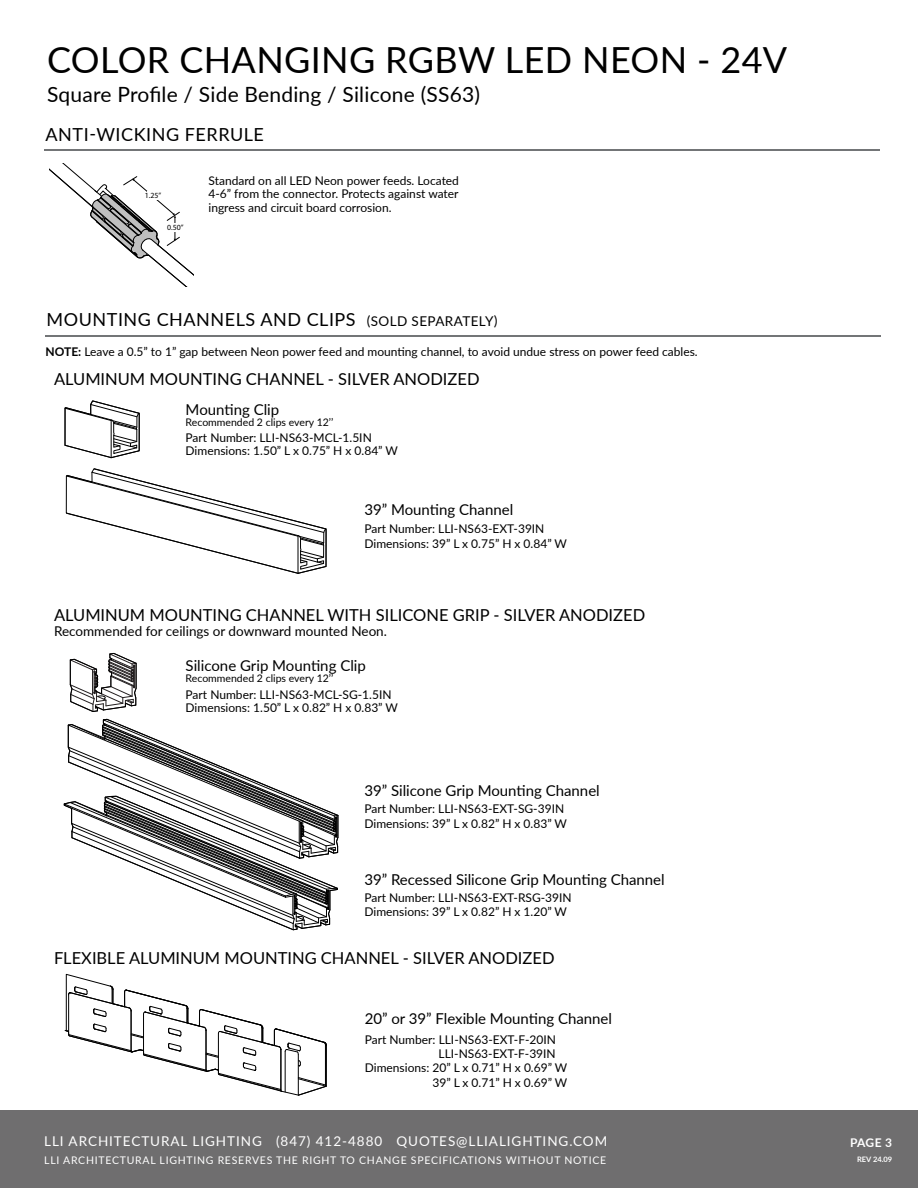
<style>
.page{position:relative;width:918px;height:1188px;background:#fff}
.page>*{position:absolute;margin:0;border:0;box-sizing:border-box;transform-origin:0 0}
.t1{font:36px "Lato";letter-spacing:.01em;color:#000}
.t2{font:21px "Lato";letter-spacing:.01em;color:#000}
.t3{font:18px "Lato";letter-spacing:.03em;color:#000}
.t4{font:16.5px "Lato";color:#000}
.t5{font:15px "Lato";color:#000}
.t6{font:13.5px "Lato";letter-spacing:.07em;color:#fff}
.t7{font:13.5px "Lato";color:#000}
.t8{font:12px/14.4px "Lato";color:#000}
.t9{font:700 12px "Lato";color:#fff}
.t10{font:10.5px "Lato";letter-spacing:.07em;color:#fff}
.t11{font:10.5px "Lato";color:#000}
.t12{font:7.8px "Myriad Pro";color:#000}
.t13{font:700 7.5px "Lato";color:#fff}
.s1{font-size:13.5px}
.s2{font-weight:700}
</style>
<div class="page">
<div style="left:0;top:1110px;width:918px;height:78px;background:#6f6e6f"></div>
<svg style="left:50px;top:163px;width:144px;height:123px"></svg>
<div style="left:147px;top:191px;width:18px;height:8px;background:#fff"></div>
<div style="left:166px;top:223px;width:18px;height:8px;background:#fff"></div>
<hr style="left:44px;top:150px;width:836px;height:1px;background:#737577">
<hr style="left:45px;top:335px;width:836px;height:2px;background:#737577">
<svg style="left:64px;top:400px;width:263px;height:174px"></svg>
<svg style="left:65px;top:974px;width:262px;height:122px"></svg>
<svg style="left:63px;top:653px;width:276px;height:278px"></svg>
<h1 class="t1" style="left:47px;top:34px;width:742px">COLOR CHANGING RGBW LED NEON - 24V</h1>
<h2 class="t2" style="left:47px;top:79px;width:435px">Square Profile / Side Bending / Silicone (SS63)</h2>
<h3 class="t3" style="left:46px;top:121px;width:220px">ANTI-WICKING FERRULE</h3>
<p class="t12" style="left:145px;top:191px;width:18px">1.25”</p>
<p class="t12" style="left:167px;top:223px;width:18px">0.50”</p>
<p class="t8" style="left:208px;top:173px;width:252px;line-height:13.5px;text-align:justify">Standard on all LED Neon power feeds. Located 4-6” from the connector. Protects against water ingress and circuit board corrosion.</p>
<h3 class="t3" style="left:47px;top:307px;width:453px">MOUNTING CHANNELS AND CLIPS <span class="s1">(SOLD SEPARATELY)</span></h3>
<p class="t8" style="left:46px;top:344px;width:654px"><span class="s2">NOTE:</span> Leave a 0.5” to 1” gap between Neon power feed and mounting channel, to avoid undue stress on power feed cables.</p>
<h3 class="t4" style="left:54px;top:367px;width:427px">ALUMINUM MOUNTING CHANNEL - SILVER ANODIZED</h3>
<p class="t5" style="left:186px;top:398px;width:95px">Mounting Clip</p>
<p class="t8" style="left:186px;top:430px;width:188px">Part Number: LLI-NS63-MCL-1.5IN</p>
<p class="t11" style="left:186px;top:415px;width:149px">Recommended 2 clips every 12’’</p>
<p class="t8" style="left:186px;top:443px;width:214px">Dimensions: 1.50” L x 0.75” H x 0.84” W</p>
<p class="t5" style="left:364px;top:499px;width:150px">39” Mounting Channel</p>
<p class="t8" style="left:364px;top:521px;width:204px">Part Number: LLI-NS63-EXT-39IN<br>Dimensions: 39” L x 0.75” H x 0.84” W</p>
<h3 class="t4" style="left:54px;top:603px;width:593px">ALUMINUM MOUNTING CHANNEL WITH SILICONE GRIP - SILVER ANODIZED</h3>
<p class="t7" style="left:54px;top:622px;width:335px">Recommended for ceilings or downward mounted Neon.</p>
<p class="t5" style="left:186px;top:655px;width:182px">Silicone Grip Mounting Clip</p>
<p class="t8" style="left:186px;top:687px;width:207px">Part Number: LLI-NS63-MCL-SG-1.5IN</p>
<p class="t11" style="left:186px;top:671px;width:149px">Recommended 2 clips every 12’’</p>
<p class="t8" style="left:186px;top:700px;width:214px">Dimensions: 1.50” L x 0.82” H x 0.83” W</p>
<p class="t5" style="left:364px;top:780px;width:237px">39” Silicone Grip Mounting Channel</p>
<p class="t8" style="left:364px;top:801px;width:204px">Part Number: LLI-NS63-EXT-SG-39IN<br>Dimensions: 39” L x 0.82” H x 0.83” W</p>
<p class="t5" style="left:364px;top:869px;width:302px">39” Recessed Silicone Grip Mounting Channel</p>
<p class="t8" style="left:364px;top:890px;width:209px">Part Number: LLI-NS63-EXT-RSG-39IN<br>Dimensions: 39” L x 0.82” H x 1.20” W</p>
<h3 class="t4" style="left:54px;top:947px;width:502px">FLEXIBLE ALUMINUM MOUNTING CHANNEL - SILVER ANODIZED</h3>
<p class="t5" style="left:365px;top:1008px;width:249px">20” or 39” Flexible Mounting Channel</p>
<p class="t8" style="left:365px;top:1032px;width:193px">Part Number: LLI-NS63-EXT-F-20IN</p>
<p class="t8" style="left:439px;top:1046px;width:119px">LLI-NS63-EXT-F-39IN</p>
<p class="t8" style="left:365px;top:1060px;width:204px">Dimensions: 20” L x 0.71” H x 0.69” W</p>
<p class="t8" style="left:432px;top:1075px;width:136px">39” L x 0.71” H x 0.69” W</p>
<p class="t6" style="left:44px;top:1131px;width:565px">LLI ARCHITECTURAL LIGHTING (847) 412-4880 QUOTES@LLIALIGHTING.COM</p>
<p class="t10" style="left:44px;top:1153px;width:564px">LLI ARCHITECTURAL LIGHTING RESERVES THE RIGHT TO CHANGE SPECIFICATIONS WITHOUT NOTICE</p>
<p class="t9" style="left:850px;top:1134px;width:44px">PAGE 3</p>
<p class="t13" style="left:857px;top:1154px;width:37px">REV 24.09</p>
</div>
